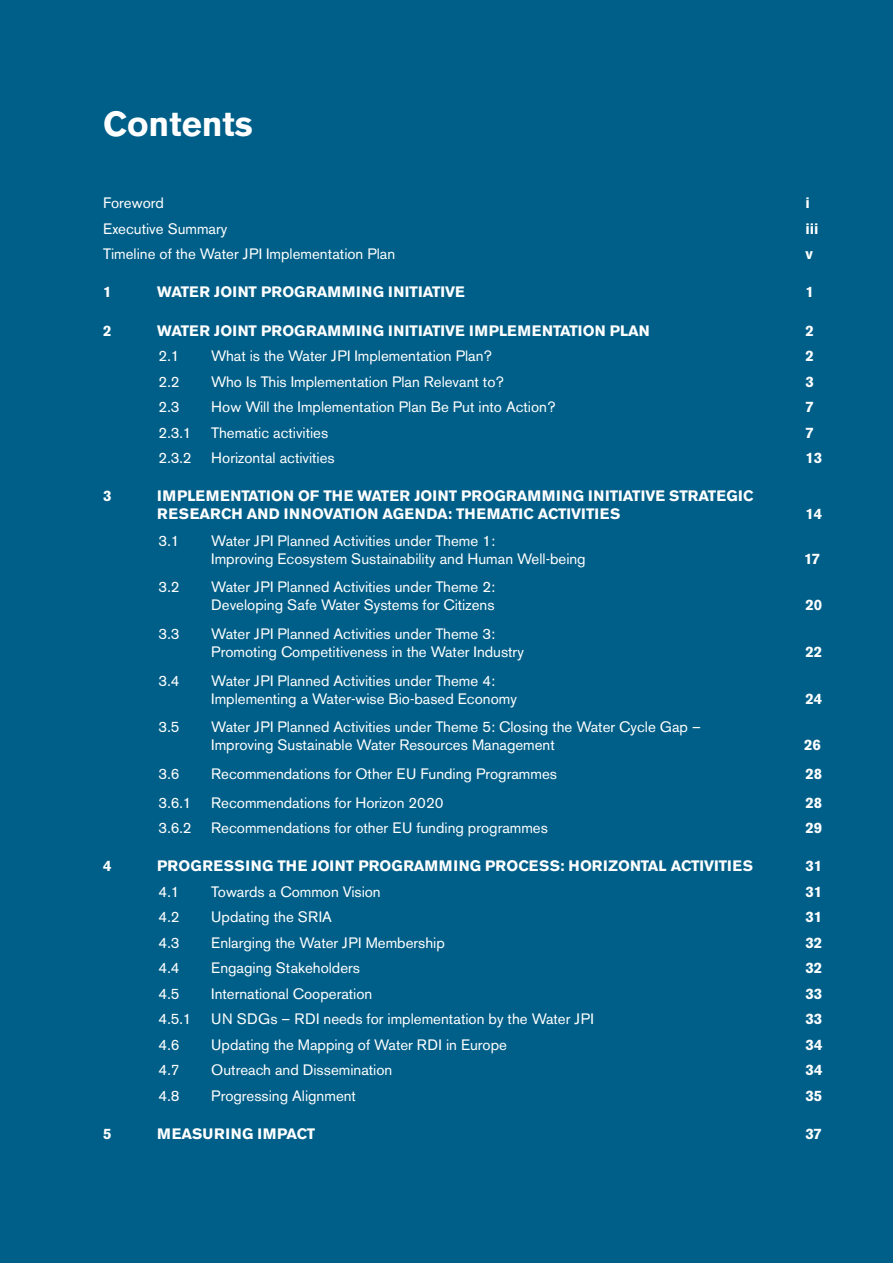
<style>
.page{position:relative;width:893px;height:1263px;background:#005f88}
.page>*{position:absolute;margin:0;border:0;box-sizing:border-box;transform-origin:0 0}
.t1{font:700 34.5px "Akzidenz Grotesk BE";color:#fff}
.t2{font:15px/18px "Akzidenz Grotesk BE";color:#fff}
.t3{font:700 15px/18px "Akzidenz Grotesk BE";color:#fff}
.t4{font:700 15px "Akzidenz Grotesk BE";letter-spacing:.02em;color:#fff}
</style>
<div class="page">
<h1 class="t1" style="left:103px;top:104px;width:151px">Contents</h1>
<p class="t2" style="left:103px;top:194px;width:62px">Foreword</p>
<p class="t3" style="left:805px;top:194px;width:6px">i</p>
<p class="t2" style="left:103px;top:219px;width:126px">Executive Summary</p>
<p class="t3" style="left:805px;top:219px;width:15px">iii</p>
<p class="t2" style="left:103px;top:245px;width:293px">Timeline of the Water JPI Implementation Plan</p>
<p class="t3" style="left:805px;top:245px;width:9px">v</p>
<p class="t3" style="left:103px;top:283px;width:10px">1</p>
<p class="t3" style="left:157px;top:283px;width:309px">WATER JOINT PROGRAMMING INITIATIVE</p>
<p class="t3" style="left:805px;top:283px;width:10px">1</p>
<p class="t3" style="left:103px;top:321px;width:10px">2</p>
<p class="t3" style="left:157px;top:321px;width:494px">WATER JOINT PROGRAMMING INITIATIVE IMPLEMENTATION PLAN</p>
<p class="t3" style="left:805px;top:321px;width:10px">2</p>
<p class="t2" style="left:159px;top:347px;width:22px">2.1</p>
<p class="t2" style="left:211px;top:347px;width:282px">What is the Water JPI Implementation Plan?</p>
<p class="t3" style="left:805px;top:347px;width:10px">2</p>
<p class="t2" style="left:159px;top:372px;width:22px">2.2</p>
<p class="t2" style="left:211px;top:372px;width:294px">Who Is This Implementation Plan Relevant to?</p>
<p class="t3" style="left:805px;top:372px;width:10px">3</p>
<p class="t2" style="left:159px;top:398px;width:22px">2.3</p>
<p class="t2" style="left:211px;top:398px;width:346px">How Will the Implementation Plan Be Put into Action?</p>
<p class="t3" style="left:805px;top:398px;width:10px">7</p>
<p class="t2" style="left:159px;top:423px;width:35px">2.3.1</p>
<p class="t2" style="left:211px;top:423px;width:118px">Thematic activities</p>
<p class="t3" style="left:805px;top:423px;width:10px">7</p>
<p class="t2" style="left:159px;top:449px;width:35px">2.3.2</p>
<p class="t2" style="left:211px;top:449px;width:125px">Horizontal activities</p>
<p class="t3" style="left:805px;top:449px;width:18px">13</p>
<p class="t3" style="left:103px;top:487px;width:10px">3</p>
<p class="t3" style="left:157px;top:487px;width:598px">IMPLEMENTATION OF THE WATER JOINT PROGRAMMING INITIATIVE STRATEGIC<br>RESEARCH AND INNOVATION AGENDA: THEMATIC ACTIVITIES</p>
<p class="t3" style="left:805px;top:505px;width:18px">14</p>
<p class="t2" style="left:159px;top:532px;width:22px">3.1</p>
<p class="t2" style="left:211px;top:532px;width:376px">Water JPI Planned Activities under Theme 1:<br>Improving Ecosystem Sustainability and Human Well-being</p>
<p class="t2" style="left:159px;top:578px;width:22px">3.2</p>
<p class="t2" style="left:211px;top:578px;width:285px">Water JPI Planned Activities under Theme 2:<br>Developing Safe Water Systems for Citizens</p>
<p class="t2" style="left:159px;top:625px;width:22px">3.3</p>
<p class="t2" style="left:211px;top:625px;width:314px">Water JPI Planned Activities under Theme 3:<br>Promoting Competitiveness in the Water Industry</p>
<p class="t2" style="left:159px;top:671px;width:22px">3.4</p>
<p class="t2" style="left:211px;top:671px;width:307px">Water JPI Planned Activities under Theme 4:<br>Implementing a Water-wise Bio-based Economy</p>
<p class="t2" style="left:159px;top:718px;width:22px">3.5</p>
<p class="t2" style="left:211px;top:718px;width:491px">Water JPI Planned Activities under Theme 5: Closing the Water Cycle Gap –<br>Improving Sustainable Water Resources Management</p>
<p class="t3" style="left:804px;top:550px;width:18px">17</p>
<p class="t3" style="left:805px;top:596px;width:18px">20</p>
<p class="t3" style="left:805px;top:643px;width:18px">22</p>
<p class="t3" style="left:805px;top:690px;width:18px">24</p>
<p class="t3" style="left:804px;top:736px;width:18px">26</p>
<p class="t2" style="left:159px;top:765px;width:22px">3.6</p>
<p class="t2" style="left:211px;top:765px;width:347px">Recommendations for Other EU Funding Programmes</p>
<p class="t3" style="left:805px;top:765px;width:18px">28</p>
<p class="t2" style="left:159px;top:793px;width:35px">3.6.1</p>
<p class="t2" style="left:211px;top:793px;width:234px">Recommendations for Horizon 2020</p>
<p class="t3" style="left:805px;top:793px;width:18px">28</p>
<p class="t2" style="left:159px;top:819px;width:35px">3.6.2</p>
<p class="t2" style="left:211px;top:819px;width:338px">Recommendations for other EU funding programmes</p>
<p class="t3" style="left:805px;top:819px;width:18px">29</p>
<p class="t3" style="left:103px;top:857px;width:10px">4</p>
<p class="t4" style="left:157px;top:857px;width:597px">PROGRESSING THE JOINT PROGRAMMING PROCESS: HORIZONTAL ACTIVITIES</p>
<p class="t3" style="left:805px;top:857px;width:18px">31</p>
<p class="t2" style="left:159px;top:883px;width:22px">4.1</p>
<p class="t2" style="left:211px;top:883px;width:171px">Towards a Common Vision</p>
<p class="t3" style="left:805px;top:883px;width:18px">31</p>
<p class="t2" style="left:159px;top:908px;width:22px">4.2</p>
<p class="t2" style="left:211px;top:908px;width:122px">Updating the SRIA</p>
<p class="t3" style="left:805px;top:908px;width:18px">31</p>
<p class="t2" style="left:159px;top:934px;width:22px">4.3</p>
<p class="t2" style="left:211px;top:934px;width:235px">Enlarging the Water JPI Membership</p>
<p class="t3" style="left:805px;top:934px;width:18px">32</p>
<p class="t2" style="left:159px;top:959px;width:22px">4.4</p>
<p class="t2" style="left:211px;top:959px;width:150px">Engaging Stakeholders</p>
<p class="t3" style="left:805px;top:959px;width:18px">32</p>
<p class="t2" style="left:159px;top:985px;width:22px">4.5</p>
<p class="t2" style="left:211px;top:985px;width:162px">International Cooperation</p>
<p class="t3" style="left:805px;top:985px;width:18px">33</p>
<p class="t2" style="left:159px;top:1010px;width:35px">4.5.1</p>
<p class="t2" style="left:211px;top:1010px;width:384px">UN SDGs – RDI needs for implementation by the Water JPI</p>
<p class="t3" style="left:805px;top:1010px;width:18px">33</p>
<p class="t2" style="left:159px;top:1036px;width:22px">4.6</p>
<p class="t2" style="left:211px;top:1036px;width:297px">Updating the Mapping of Water RDI in Europe</p>
<p class="t3" style="left:805px;top:1036px;width:19px">34</p>
<p class="t2" style="left:159px;top:1061px;width:22px">4.7</p>
<p class="t2" style="left:211px;top:1061px;width:182px">Outreach and Dissemination</p>
<p class="t3" style="left:805px;top:1061px;width:19px">34</p>
<p class="t2" style="left:159px;top:1087px;width:22px">4.8</p>
<p class="t2" style="left:211px;top:1087px;width:146px">Progressing Alignment</p>
<p class="t3" style="left:805px;top:1087px;width:18px">35</p>
<p class="t3" style="left:103px;top:1125px;width:10px">5</p>
<p class="t4" style="left:157px;top:1125px;width:159px">MEASURING IMPACT</p>
<p class="t3" style="left:805px;top:1125px;width:18px">37</p>
</div>
